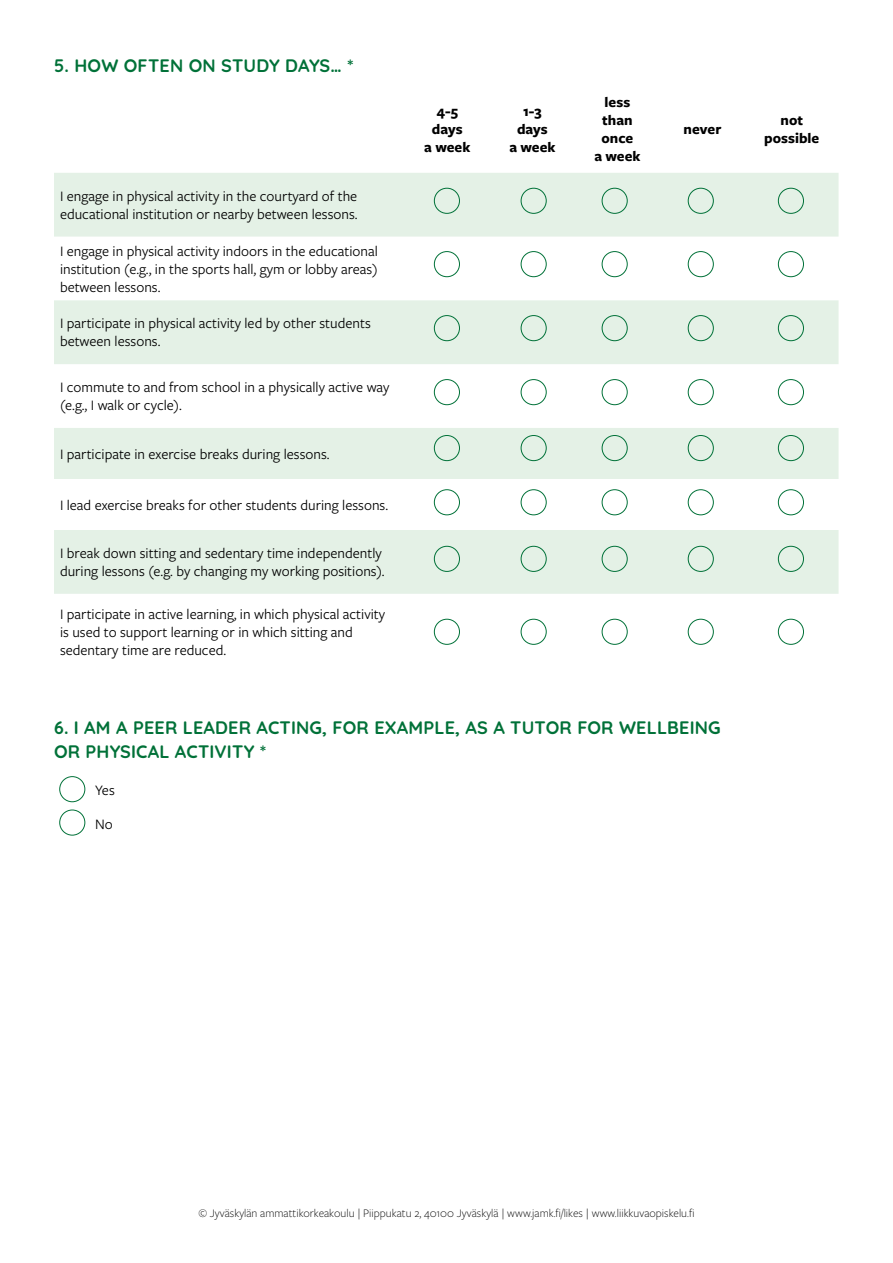
<style>
.page{position:relative;width:893px;height:1263px;background:#fff}
.page>*{position:absolute;margin:0;border:0;box-sizing:border-box;transform-origin:0 0}
.väliotsikko{font:700 18px/24px "Quicksand";letter-spacing:.01em;color:#007138}
.vaihtoehdot{font:15px/18px "Freight Sans Pro";color:#000}
.perusteksti{font:700 15px/18px "Freight Sans Pro";color:#000;text-align:center}
.t1{font:300 12px "Freight Sans Pro";color:#000}
</style>
<div class="page">
<svg style="left:54px;top:173px;width:784px;height:421px;fill:#e4f1e6"></svg>
<div style="left:778px;top:188px;width:26px;height:26px;border:1px solid #007138;border-radius:50%"></div>
<div style="left:778px;top:251px;width:26px;height:26px;border:1px solid #007138;border-radius:50%"></div>
<div style="left:778px;top:315px;width:26px;height:26px;border:1px solid #007138;border-radius:50%"></div>
<div style="left:778px;top:379px;width:26px;height:26px;border:1px solid #007138;border-radius:50%"></div>
<div style="left:778px;top:435px;width:26px;height:26px;border:1px solid #007138;border-radius:50%"></div>
<div style="left:778px;top:489px;width:26px;height:26px;border:1px solid #007138;border-radius:50%"></div>
<div style="left:778px;top:546px;width:26px;height:26px;border:1px solid #007138;border-radius:50%"></div>
<div style="left:778px;top:619px;width:26px;height:25px;border:1px solid #007138;border-radius:50%"></div>
<div style="left:688px;top:188px;width:25px;height:26px;border:1px solid #007138;border-radius:50%"></div>
<div style="left:688px;top:251px;width:25px;height:26px;border:1px solid #007138;border-radius:50%"></div>
<div style="left:688px;top:315px;width:25px;height:26px;border:1px solid #007138;border-radius:50%"></div>
<div style="left:688px;top:379px;width:25px;height:26px;border:1px solid #007138;border-radius:50%"></div>
<div style="left:688px;top:435px;width:25px;height:26px;border:1px solid #007138;border-radius:50%"></div>
<div style="left:688px;top:489px;width:25px;height:26px;border:1px solid #007138;border-radius:50%"></div>
<div style="left:688px;top:546px;width:25px;height:26px;border:1px solid #007138;border-radius:50%"></div>
<div style="left:688px;top:619px;width:25px;height:25px;border:1px solid #007138;border-radius:50%"></div>
<div style="left:602px;top:188px;width:25px;height:26px;border:1px solid #007138;border-radius:50%"></div>
<div style="left:602px;top:251px;width:25px;height:26px;border:1px solid #007138;border-radius:50%"></div>
<div style="left:602px;top:315px;width:25px;height:26px;border:1px solid #007138;border-radius:50%"></div>
<div style="left:602px;top:379px;width:25px;height:26px;border:1px solid #007138;border-radius:50%"></div>
<div style="left:602px;top:435px;width:25px;height:26px;border:1px solid #007138;border-radius:50%"></div>
<div style="left:602px;top:489px;width:25px;height:26px;border:1px solid #007138;border-radius:50%"></div>
<div style="left:602px;top:546px;width:25px;height:26px;border:1px solid #007138;border-radius:50%"></div>
<div style="left:602px;top:619px;width:25px;height:25px;border:1px solid #007138;border-radius:50%"></div>
<div style="left:521px;top:188px;width:25px;height:26px;border:1px solid #007138;border-radius:50%"></div>
<div style="left:521px;top:251px;width:25px;height:26px;border:1px solid #007138;border-radius:50%"></div>
<div style="left:521px;top:315px;width:25px;height:26px;border:1px solid #007138;border-radius:50%"></div>
<div style="left:521px;top:379px;width:25px;height:26px;border:1px solid #007138;border-radius:50%"></div>
<div style="left:521px;top:435px;width:25px;height:26px;border:1px solid #007138;border-radius:50%"></div>
<div style="left:521px;top:489px;width:25px;height:26px;border:1px solid #007138;border-radius:50%"></div>
<div style="left:521px;top:546px;width:25px;height:26px;border:1px solid #007138;border-radius:50%"></div>
<div style="left:521px;top:619px;width:25px;height:25px;border:1px solid #007138;border-radius:50%"></div>
<div style="left:434px;top:188px;width:26px;height:26px;border:1px solid #007138;border-radius:50%"></div>
<div style="left:434px;top:251px;width:26px;height:26px;border:1px solid #007138;border-radius:50%"></div>
<div style="left:434px;top:315px;width:26px;height:26px;border:1px solid #007138;border-radius:50%"></div>
<div style="left:434px;top:379px;width:26px;height:26px;border:1px solid #007138;border-radius:50%"></div>
<div style="left:434px;top:435px;width:26px;height:26px;border:1px solid #007138;border-radius:50%"></div>
<div style="left:434px;top:489px;width:26px;height:26px;border:1px solid #007138;border-radius:50%"></div>
<div style="left:434px;top:546px;width:26px;height:26px;border:1px solid #007138;border-radius:50%"></div>
<div style="left:434px;top:619px;width:26px;height:25px;border:1px solid #007138;border-radius:50%"></div>
<div style="left:60px;top:776px;width:25px;height:26px;border:1px solid #007138;border-radius:50%"></div>
<div style="left:60px;top:810px;width:25px;height:25px;border:1px solid #007138;border-radius:50%"></div>
<p class="väliotsikko" style="left:54px;top:52px;width:301px">5. HOW OFTEN ON STUDY DAYS… *</p>
<p class="vaihtoehdot" style="left:60px;top:186px;width:299px">I engage in physical activity in the courtyard of the educational institution or nearby between lessons.</p>
<p class="vaihtoehdot" style="left:60px;top:241px;width:319px;text-align:justify">I engage in physical activity indoors in the educational institution (e.g., in the sports hall, gym or lobby areas) between lessons.</p>
<p class="vaihtoehdot" style="left:60px;top:314px;width:312px">I participate in physical activity led by other students between lessons.</p>
<p class="vaihtoehdot" style="left:60px;top:378px;width:331px">I commute to and from school in a physically active way (e.g., I walk or cycle).</p>
<p class="vaihtoehdot" style="left:60px;top:444px;width:271px">I participate in exercise breaks during lessons.</p>
<p class="vaihtoehdot" style="left:60px;top:495px;width:330px">I lead exercise breaks for other students during lessons.</p>
<p class="vaihtoehdot" style="left:60px;top:543px;width:326px">I break down sitting and sedentary time independently during lessons (e.g. by changing my working positions).</p>
<p class="vaihtoehdot" style="left:60px;top:605px;width:327px">I participate in active learning, in which physical activity is used to support learning or in which sitting and sedentary time are reduced.</p>
<p class="perusteksti" style="left:424px;top:102px;width:48px">4-5 days<br>a week</p>
<p class="perusteksti" style="left:509px;top:102px;width:48px">1-3 days<br>a week</p>
<p class="perusteksti" style="left:594px;top:93px;width:48px">less than once<br>a week</p>
<p class="perusteksti" style="left:684px;top:120px;width:39px">never</p>
<p class="perusteksti" style="left:764px;top:111px;width:57px">not possible</p>
<p class="väliotsikko" style="left:54px;top:714px;width:668px">6. I AM A PEER LEADER ACTING, FOR EXAMPLE, AS A TUTOR FOR WELLBEING<br>OR PHYSICAL ACTIVITY *</p>
<p class="vaihtoehdot" style="left:95px;top:781px;width:21px">Yes</p>
<p class="vaihtoehdot" style="left:95px;top:815px;width:19px">No</p>
<p class="t1" style="left:198px;top:1205px;width:498px">© Jyväskylän ammattikorkeakoulu | Piippukatu 2, 40100 Jyväskylä | www.jamk.fi/likes | www.liikkuvaopiskelu.fi</p>
</div>
